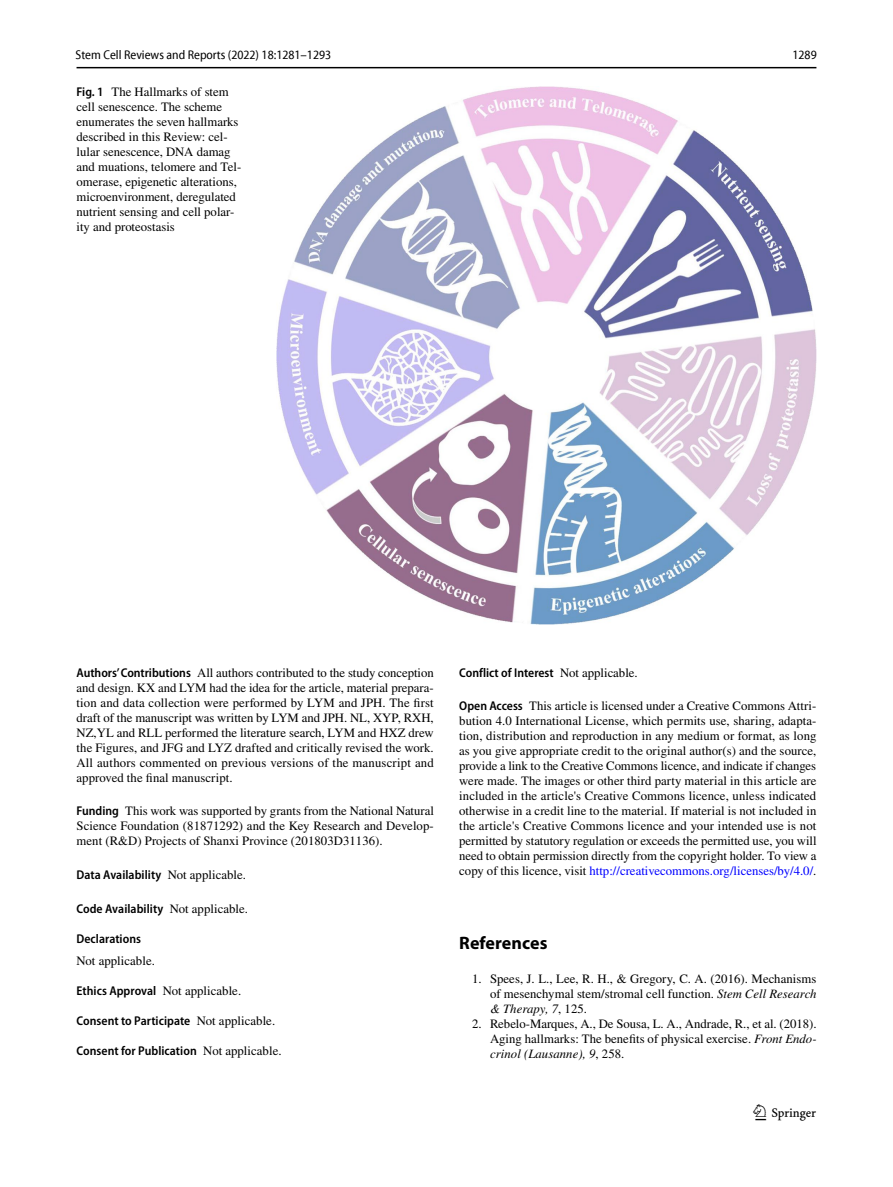
<style>
.page{position:relative;width:893px;height:1187px;background:#fff}
.page>*{position:absolute;margin:0;border:0;box-sizing:border-box;transform-origin:0 0}
.t1{font:22.5px "Springnew Regular 3";color:#000}
.t2{font:700 18px "Myriad Pro";letter-spacing:.005em;color:#000}
.t3{font:12.75px/15px "STIX";color:#000;text-align:justify}
.t4{font:600 semi-condensed 12.75px "Myriad Pro";letter-spacing:.005em;color:#000}
.t5{font:semi-condensed 12.75px "Myriad Pro Unic";color:#000}
.s1{font-family:"Myriad Pro";font-weight:600;font-stretch:semi-condensed}
.s2{font-family:"STIX";font-weight:400;font-stretch:normal}
.s3{color:#00f}
.s4{font-style:italic}
</style>
<div class="page">
<hr style="left:77px;top:67px;width:739px;height:1px;background:#000">
<img style="left:276px;top:87px;width:540px;height:537px">
<p class="t5" style="left:76px;top:50px;width:257px">Stem Cell Reviews and Reports (2022) 18:1281–1293</p>
<p class="t5" style="left:792px;top:50px;width:26px">1289</p>
<p class="t3" style="left:77px;top:85px;width:166px;text-align:left"><span class="s1">Fig. 1</span> The Hallmarks of stem cell senescence. The scheme enumerates the seven hallmarks described in this Review: cel&shy;lular senescence, DNA damag and muations, telomere and Tel&shy;omerase, epigenetic alterations, microenvironment, deregulated nutrient sensing and cell polar&shy;ity and proteostasis</p>
<p class="t3" style="left:77px;top:665px;width:359px"><span class="s1">Authors’ Contributions</span> All authors contributed to the study conception and design. KX and LYM had the idea for the article, material prepara&shy;tion and data collection were performed by LYM and JPH. The first draft of the manuscript was written by LYM and JPH. NL, XYP, RXH, NZ,YL and RLL performed the literature search, LYM and HXZ drew the Figures, and JFG and LYZ drafted and critically revised the work.<br>All authors commented on previous versions of the manuscript and approved the final manuscript.</p>
<p class="t3" style="left:77px;top:804px;width:359px"><span class="s1">Funding</span> This work was supported by grants from the National Natural Science Foundation (81871292) and the Key Research and Develop&shy;ment (R&amp;D) Projects of Shanxi Province (201803D31136).</p>
<p class="t4" style="left:77px;top:867px;width:171px">Data Availability <span class="s2">Not applicable.</span></p>
<p class="t4" style="left:77px;top:901px;width:173px">Code Availability <span class="s2">Not applicable.</span></p>
<p class="t4" style="left:77px;top:931px;width:66px">Declarations</p>
<p class="t3" style="left:77px;top:954px;width:80px">Not applicable.</p>
<p class="t4" style="left:77px;top:984px;width:166px">Ethics Approval <span class="s2">Not applicable.</span></p>
<p class="t4" style="left:77px;top:1013px;width:200px">Consent to Participate <span class="s2">Not applicable.</span></p>
<p class="t4" style="left:77px;top:1043px;width:207px">Consent for Publication <span class="s2">Not applicable.</span></p>
<p class="t4" style="left:459px;top:665px;width:180px">Conflict of Interest <span class="s2">Not applicable.</span></p>
<p class="t3" style="left:459px;top:699px;width:359px"><span class="s1">Open Access</span> This article is licensed under a Creative Commons Attri&shy;bution 4.0 International License, which permits use, sharing, adapta&shy;tion, distribution and reproduction in any medium or format, as long as you give appropriate credit to the original author(s) and the source, provide a link to the Creative Commons licence, and indicate if changes were made. The images or other third party material in this article are included in the article's Creative Commons licence, unless indicated otherwise in a credit line to the material. If material is not included in the article's Creative Commons licence and your intended use is not permitted by statutory regulation or exceeds the permitted use, you will need to obtain permission directly from the copyright holder. To view a copy of this licence, visit <span class="s3">http://creativecommons.org/licenses/by/4.0/</span>.</p>
<h2 class="t2" style="left:459px;top:931px;width:90px">References</h2>
<p class="t3" style="left:490px;top:971px;width:328px;text-indent:-18px">1. Spees, J. L., Lee, R. H., &amp; Gregory, C. A. (2016). Mechanisms of mesenchymal stem/stromal cell function. <span class="s4">Stem Cell Research &amp; Therapy, 7</span>, 125.</p>
<p class="t3" style="left:490px;top:1016px;width:328px;text-indent:-18px">2. Rebelo-Marques, A., De Sousa, L. A., Andrade, R., et al. (2018).<br>Aging hallmarks: The benefits of physical exercise. <span class="s4">Front Endo&shy;crinol (Lausanne), 9</span>, 258.</p>
<h1 class="t1" style="left:755px;top:1104px;width:62px">1 3</h1>
</div>
